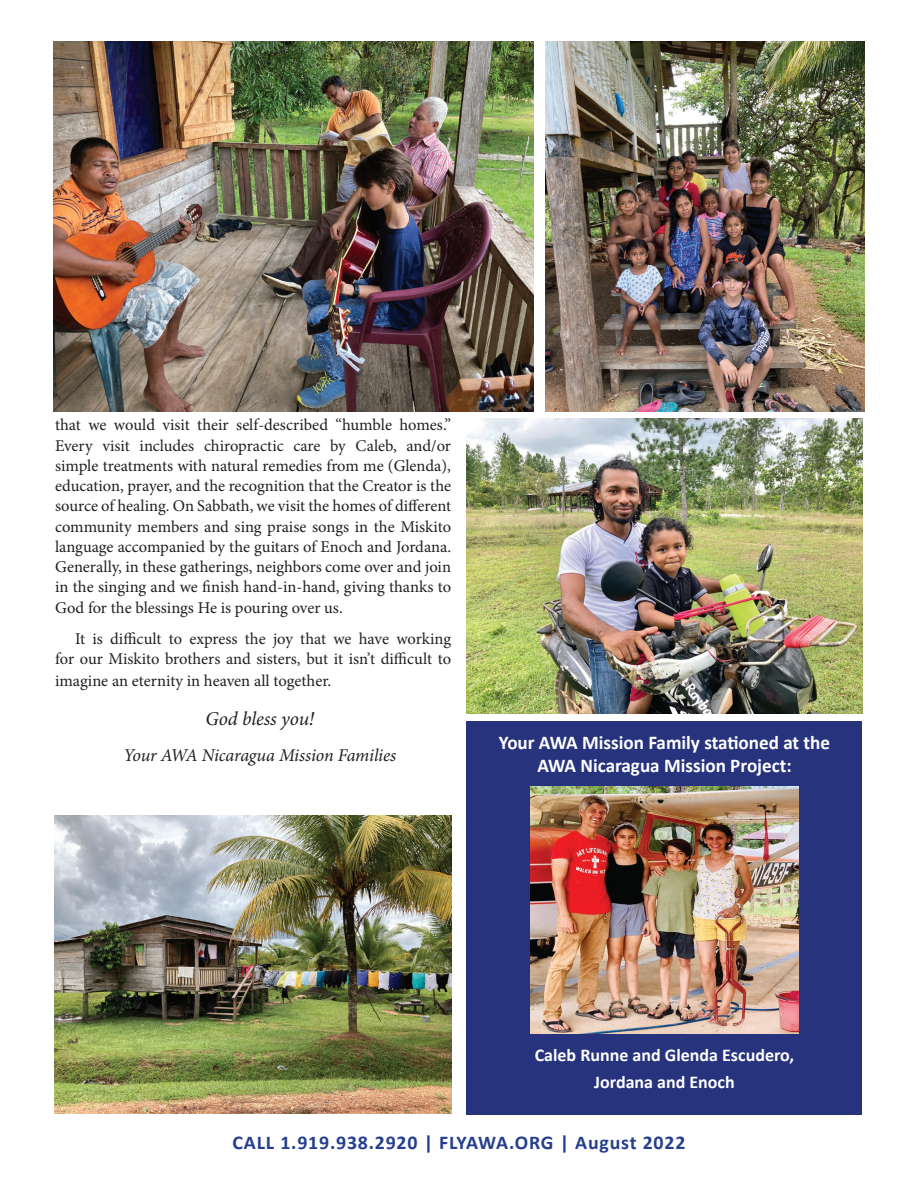
<style>
.page{position:relative;width:918px;height:1188px;background:#fff}
.page>*{position:absolute;margin:0;border:0;box-sizing:border-box;transform-origin:0 0}
.t1{font:700 19.5px/23.4px "Calibri";color:#fff;text-align:center}
.t2{font:700 19.5px "Calibri";letter-spacing:.04em;color:#253f8e}
.t3{font:italic 19.5px "Minion Pro";letter-spacing:-.005em;color:#231f20}
.t4{font:700 18px/27px "Calibri";color:#fff;text-align:center}
.t5{font:italic 18px "Minion Pro";letter-spacing:-.01em;color:#231f20}
.t6{font:16.5px/20.2px "Minion Pro";color:#231f20;text-align:justify}
</style>
<div class="page">
<div style="left:466px;top:721px;width:396px;height:394px;background:#27347d"></div>
<img style="left:530px;top:787px;width:269px;height:247px">
<img style="left:545px;top:41px;width:320px;height:370px">
<img style="left:54px;top:816px;width:397px;height:298px">
<img style="left:467px;top:418px;width:395px;height:296px">
<img style="left:53px;top:41px;width:481px;height:370px">
<p class="t6" style="left:55px;top:415px;width:398px">that we would visit their self-described “humble homes.” Every visit includes chiropractic care by Caleb, and/or simple treatments with natural remedies from me (Glenda), education, prayer, and the recognition that the Creator is the source of healing. On Sabbath, we visit the homes of different community members and sing praise songs in the Miskito language accompanied by the guitars of Enoch and Jordana.<br>Generally, in these gatherings, neighbors come over and join in the singing and we finish hand-in-hand, giving thanks to God for the blessings He is pouring over us.</p>
<p class="t6" style="left:55px;top:628px;width:398px;line-height:20.9px;text-indent:20px">It is difficult to express the joy that we have working for our Miskito brothers and sisters, but it isn’t difficult to imagine an eternity in heaven all together.</p>
<p class="t3" style="left:205px;top:706px;width:110px">God bless you!</p>
<p class="t5" style="left:123px;top:743px;width:274px">Your AWA Nicaragua Mission Families</p>
<p class="t1" style="left:499px;top:730px;width:333px">Your AWA Mission Family stationed at the<br>AWA Nicaragua Mission Project:</p>
<p class="t4" style="left:535px;top:1041px;width:261px">Caleb Runne and Glenda Escudero,<br>Jordana and Enoch</p>
<p class="t2" style="left:233px;top:1128px;width:454px">CALL 1.919.938.2920 | FLYAWA.ORG | August 2022</p>
</div>
